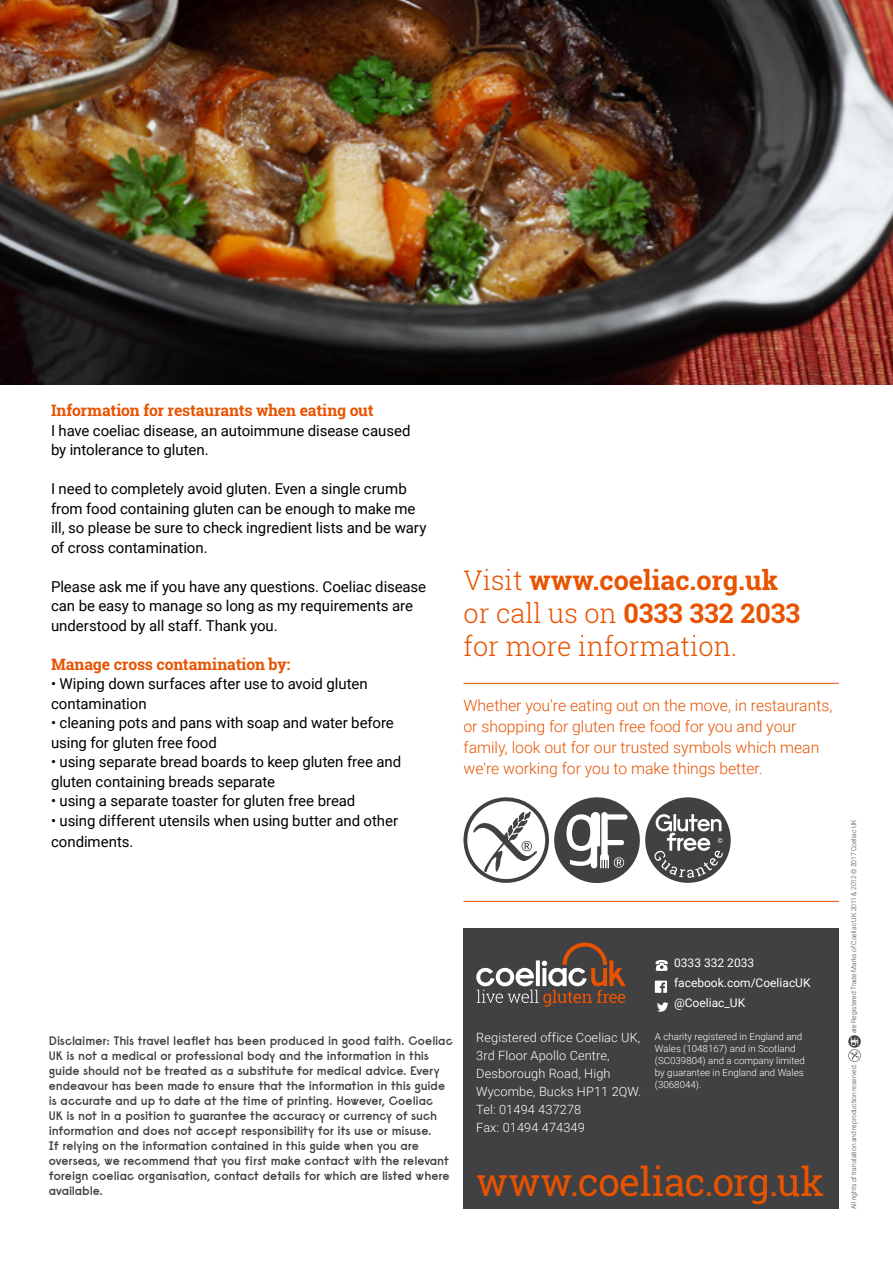
<style>
.page{position:relative;width:893px;height:1263px;background:#fff}
.page>*{position:absolute;margin:0;border:0;box-sizing:border-box;transform-origin:0 0}
.t1{font:39px "Roboto Slab";letter-spacing:-.015em;color:#e75300}
.t2{font:300 27px/33px "Roboto Slab";color:#e75300}
.t3{font:300 15.75px/21px "Roboto";color:#e75300}
.t4{font:700 15.75px "Roboto Slab";letter-spacing:-.01em;color:#e75300}
.t5{font:15px/19.5px "Roboto";letter-spacing:-.005em;color:#000}
.t6{font:300 12.75px/18px "Roboto";letter-spacing:.01em;color:#fff}
.t7{font:600 12px/15px "Raisonne";letter-spacing:-.01em;color:#414042}
.t8{font:12px "Roboto";color:#fff}
.t9{font:300 9.75px/12px "Roboto";color:#fff}
.t10{font:300 6.75px "Roboto";color:#414042}
.s1{font-weight:700}
</style>
<div class="page">
<div style="left:463px;top:928px;width:376px;height:281px;background:#414042"></div>
<svg style="left:657px;top:1002px;width:11px;height:10px"></svg>
<svg style="left:655px;top:981px;width:12px;height:12px"></svg>
<svg style="left:655px;top:960px;width:13px;height:11px"></svg>
<hr style="left:463px;top:901px;width:376px;height:1px;background:#e75300">
<svg style="left:476px;top:942px;width:150px;height:64px"></svg>
<svg style="left:848px;top:1035px;width:13px;height:27px"></svg>
<hr style="left:463px;top:683px;width:376px;height:1px;background:#e75300">
<svg style="left:463px;top:797px;width:177px;height:86px"></svg>
<div style="left:645px;top:797px;width:86px;height:86px;background:#414042;border-radius:50%"></div>
<svg style="left:654px;top:814px;width:69px;height:64px"></svg>
<img style="left:0;top:0;width:893px;height:385px">
<p class="t4" style="left:51px;top:400px;width:324px">Information for restaurants when eating out</p>
<p class="t5" style="left:51px;top:420px;width:361px">I have coeliac disease, an autoimmune disease caused by intolerance to gluten.</p>
<p class="t5" style="left:51px;top:479px;width:377px">I need to completely avoid gluten. Even a single crumb from food containing gluten can be enough to make me ill, so please be sure to check ingredient lists and be wary of cross contamination.</p>
<p class="t5" style="left:51px;top:576px;width:377px">Please ask me if you have any questions. Coeliac disease can be easy to manage so long as my requirements are understood by all staff. Thank you.</p>
<p class="t4" style="left:51px;top:653px;width:241px">Manage cross contamination by:</p>
<p class="t5" style="left:51px;top:674px;width:318px">• Wiping down surfaces after use to avoid gluten contamination</p>
<p class="t5" style="left:51px;top:713px;width:344px">• cleaning pots and pans with soap and water before using for gluten free food</p>
<p class="t5" style="left:51px;top:752px;width:352px">• using separate bread boards to keep gluten free and gluten containing breads separate</p>
<p class="t5" style="left:51px;top:791px;width:306px">• using a separate toaster for gluten free bread</p>
<p class="t5" style="left:51px;top:809px;width:349px;line-height:21px">• using different utensils when using butter and other condiments.</p>
<h2 class="t2" style="left:463px;top:563px;width:338px">Visit <span class="s1">www.coeliac.org.uk </span>or call us on <span class="s1">0333 332 2033 </span>for more information.</h2>
<p class="t3" style="left:463px;top:695px;width:370px">Whether you're eating out on the move, in restaurants, or shopping for gluten free food for you and your family, look out for our trusted symbols which mean we're working for you to make things better.</p>
<p class="t8" style="left:674px;top:954px;width:82px">0333 332 2033</p>
<p class="t8" style="left:674px;top:975px;width:138px">facebook.com/CoeliacUK</p>
<p class="t8" style="left:674px;top:994px;width:73px">@Coeliac_UK</p>
<p class="t7" style="left:49px;top:1032px;width:405px">Disclaimer: This travel leaflet has been produced in good faith. Coeliac UK is not a medical or professional body and the information in this guide should not be treated as a substitute for medical advice. Every endeavour has been made to ensure that the information in this guide is accurate and up to date at the time of printing. However, Coeliac<br>UK is not in a position to guarantee the accuracy or currency of such information and does not accept responsibility for its use or misuse.<br>If relying on the information contained in this guide when you are overseas, we recommend that you first make contact with the relevant foreign coeliac organisation, contact details for which are listed where available.</p>
<p class="t6" style="left:476px;top:1028px;width:167px">Registered office Coeliac UK,<br>3rd Floor Apollo Centre,<br>Desborough Road, High<br>Wycombe, Bucks HP11 2QW.<br>Tel: 01494 437278<br>Fax: 01494 474349</p>
<p class="t9" style="left:655px;top:1030px;width:152px">A charity registered in England and<br>Wales (1048167) and in Scotland (SC039804) and a company limited by guarantee in England and Wales (3068044).</p>
<h1 class="t1" style="left:476px;top:1155px;width:349px">www.coeliac.org.uk</h1>
<p class="t10" style="left:849px;top:1033px;width:216px;rotate:-90deg">are Registered Trade Marks of Coeliac UK 2011 &amp; 2012 © 2017 Coeliac UK</p>
<p class="t10" style="left:849px;top:1209px;width:147px;rotate:-90deg">All rights of translation and reproduction reserved.</p>
</div>
